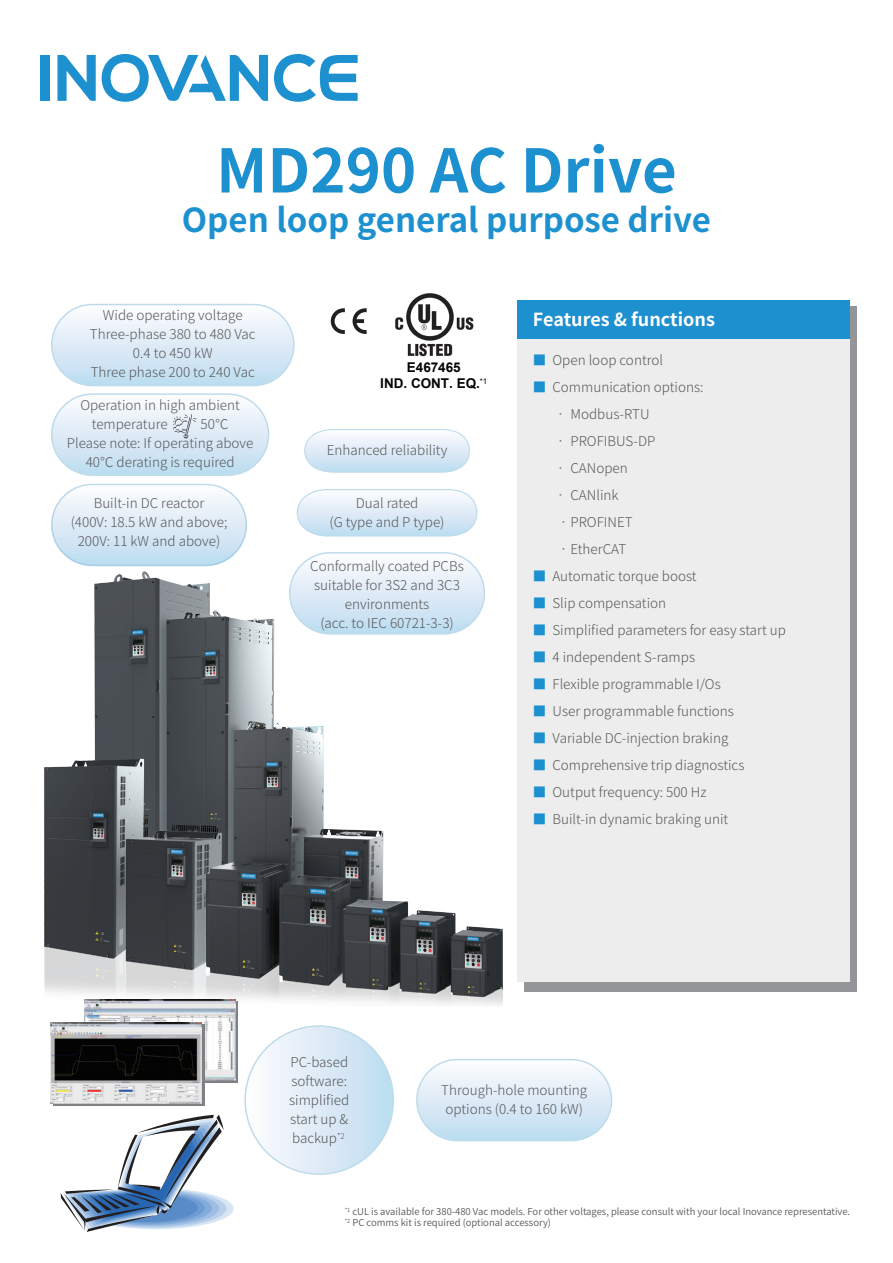
<style>
.page{position:relative;width:893px;height:1263px;background:#fff}
.page>*{position:absolute;margin:0;border:0;box-sizing:border-box;transform-origin:0 0}
.t1{font:700 60px "Source Han Sans CN";color:#1d90d0}
.t2{font:700 33px "Source Han Sans CN";color:#1d90d0}
.t3{font:700 18px "Source Han Sans CN";color:#fff}
.t4{font:300 13.5px/19px "Source Han Sans CN";color:#57585a;text-align:center}
.t5{font:700 13.5px/16.2px "Arial";color:#030303;text-align:center}
.t6{font:9.45px/11.4px "Source Han Sans CN";color:#57585a}
.s1{color:#1d90d0}
</style>
<div class="page">
<img style="left:44px;top:544px;width:459px;height:462px">
<div style="left:524px;top:306px;width:333px;height:686px;background:#939598"></div>
<div style="left:517px;top:300px;width:333px;height:39px;background:#1d90d0"></div>
<div style="left:517px;top:339px;width:333px;height:643px;background:#ededed"></div>
<svg style="left:57px;top:55px;width:39px;height:46px"></svg>
<div style="left:40px;top:55px;width:9px;height:46px;background:#1d90d0"></div>
<svg style="left:102px;top:54px;width:166px;height:48px"></svg>
<svg style="left:274px;top:54px;width:84px;height:48px"></svg>
<img style="left:395px;top:293px;width:79px;height:64px">
<svg style="left:331px;top:308px;width:14px;height:26px"></svg>
<svg style="left:353px;top:308px;width:14px;height:26px"></svg>
<svg style="left:304px;top:429px;width:166px;height:44px"></svg>
<img style="left:84px;top:999px;width:151px;height:81px">
<img style="left:53px;top:1025px;width:151px;height:80px">
<img style="left:51px;top:1022px;width:151px;height:81px">
<svg style="left:61px;top:1115px;width:173px;height:117px"></svg>
<svg style="left:297px;top:489px;width:180px;height:48px"></svg>
<div style="left:290px;top:553px;width:194px;height:81px;background:linear-gradient(to bottom,#fefcfe,#bddcf0);border-radius:41px"></div>
<div style="left:289px;top:552px;width:196px;height:83px;border:2px solid #2687be;border-radius:41px"></div>
<div style="left:417px;top:1059px;width:194px;height:81px;background:linear-gradient(to bottom,#fefcfd,#bedcf0);border-radius:41px"></div>
<div style="left:416px;top:1059px;width:196px;height:82px;border:2px solid #2687be;border-radius:41px"></div>
<div style="left:245px;top:1026px;width:148px;height:148px;background:linear-gradient(to right,#fcfbfd,#bedcf0);border-radius:50%"></div>
<div style="left:52px;top:305px;width:242px;height:81px;background:linear-gradient(to bottom,#fefcfd,#bddbf0);border-radius:41px"></div>
<div style="left:51px;top:304px;width:244px;height:82px;border:2px solid #2687be;border-radius:41px"></div>
<div style="left:52px;top:394px;width:217px;height:81px;background:linear-gradient(to bottom,#fefcfd,#bddcf0);border-radius:41px"></div>
<div style="left:51px;top:393px;width:218px;height:83px;border:2px solid #2687be;border-radius:41px"></div>
<svg style="left:173px;top:414px;width:24px;height:24px"></svg>
<div style="left:52px;top:484px;width:194px;height:81px;background:linear-gradient(to bottom,#fefcfd,#bddcf0);border-radius:41px"></div>
<div style="left:51px;top:484px;width:196px;height:82px;border:2px solid #2687be;border-radius:41px"></div>
<h1 class="t1" style="left:216px;top:137px;width:462px">MD290 AC Drive</h1>
<h2 class="t2" style="left:182px;top:201px;width:531px">Open loop general purpose drive</h2>
<p class="t4" style="left:90px;top:305px;width:167px">Wide operating voltage<br>Three-phase 380 to 480 Vac<br>0.4 to 450 kW<br>Three phase 200 to 240 Vac</p>
<p class="t4" style="left:92px;top:396px;width:150px;text-align:left;text-indent:-11px">Operation in high ambient temperature</p>
<p class="t4" style="left:201px;top:415px;width:29px">50℃</p>
<p class="t4" style="left:67px;top:434px;width:188px">Please note: If operating above</p>
<p class="t4" style="left:86px;top:453px;width:150px">40℃ derating is required</p>
<p class="t4" style="left:71px;top:494px;width:158px">Built-in DC reactor<br>(400V: 18.5 kW and above;<br>200V: 11 kW and above)</p>
<p class="t5" style="left:380px;top:359px;width:109px">E467465<br>IND. CONT. EQ.<sup>*1</sup></p>
<p class="t4" style="left:327px;top:440px;width:122px">Enhanced reliability</p>
<p class="t4" style="left:330px;top:494px;width:116px">Dual rated<br>(G type and P type)</p>
<p class="t4" style="left:310px;top:556px;width:155px">Conformally coated PCBs suitable for 3S2 and 3C3 environments<br>(acc. to IEC 60721-3-3)</p>
<h3 class="t3" style="left:533px;top:309px;width:183px">Features &amp; functions</h3>
<p class="t4" style="left:533px;top:351px;width:132px"><span class="s1">■</span> Open loop control</p>
<p class="t4" style="left:533px;top:378px;width:172px"><span class="s1">■</span> Communication options:</p>
<p class="t4" style="left:554px;top:405px;width:97px">• Modbus-RTU</p>
<p class="t4" style="left:554px;top:432px;width:103px">• PROFIBUS-DP</p>
<p class="t4" style="left:554px;top:459px;width:75px">• CANopen</p>
<p class="t4" style="left:554px;top:486px;width:66px">• CANlink</p>
<p class="t4" style="left:557px;top:513px;width:77px">•PROFINET</p>
<p class="t4" style="left:557px;top:540px;width:71px">•EtherCAT</p>
<p class="t4" style="left:533px;top:567px;width:165px"><span class="s1">■</span> Automatic torque boost</p>
<p class="t4" style="left:533px;top:594px;width:135px"><span class="s1">■</span> Slip compensation</p>
<p class="t4" style="left:533px;top:621px;width:254px"><span class="s1">■</span> Simplified parameters for easy start up</p>
<p class="t4" style="left:533px;top:648px;width:164px"><span class="s1">■</span> 4 independent S-ramps</p>
<p class="t4" style="left:533px;top:675px;width:189px"><span class="s1">■</span> Flexible programmable I/Os</p>
<p class="t4" style="left:533px;top:702px;width:203px"><span class="s1">■</span> User programmable functions</p>
<p class="t4" style="left:533px;top:729px;width:197px"><span class="s1">■</span> Variable DC-injection braking</p>
<p class="t4" style="left:533px;top:756px;width:213px"><span class="s1">■</span> Comprehensive trip diagnostics</p>
<p class="t4" style="left:533px;top:783px;width:175px"><span class="s1">■</span> Output frequency: 500 Hz</p>
<p class="t4" style="left:533px;top:810px;width:197px"><span class="s1">■</span> Built-in dynamic braking unit</p>
<p class="t4" style="left:289px;top:1053px;width:62px;text-align:left">PC-based software: simplified start up &amp; backup<sup>*2</sup></p>
<p class="t4" style="left:441px;top:1081px;width:147px">Through-hole mounting options (0.4 to 160 kW)</p>
<p class="t6" style="left:345px;top:1206px;width:507px"><sup>*1</sup> cUL is available for 380-480 Vac models. For other voltages, please consult with your local Inovance representative. <sup>*2</sup> PC comms kit is required (optional accessory)</p>
</div>
